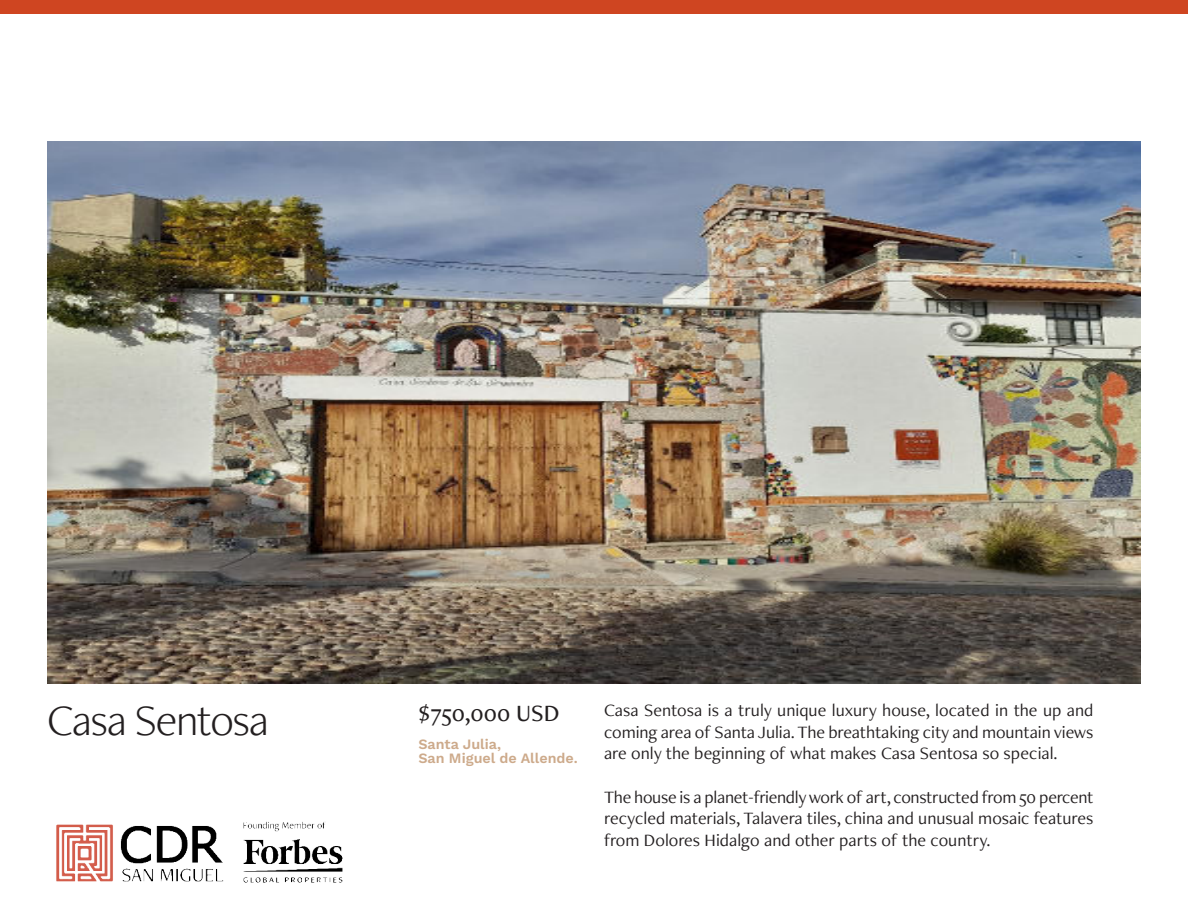
<style>
.page{position:relative;width:1188px;height:918px;background:#fff}
.page>*{position:absolute;margin:0;border:0;box-sizing:border-box;transform-origin:0 0}
.t1{font:300 45px "Freight Neo Pro";letter-spacing:-.03em;color:#231f20}
.t2{font:500 24.3px "Freight Neo Pro";color:#231f20}
.t3{font:18px/21.6px "Freight Neo Pro";color:#231f20;text-align:justify}
.t4{font:600 14.25px/13.5px "Work Sans";color:#cdaa8b}
</style>
<div class="page">
<img style="left:47px;top:141px;width:1094px;height:542px">
<div style="left:0;top:0;width:1188px;height:13px;background:#cf4521"></div>
<img style="left:56px;top:821px;width:287px;height:62px">
<h1 class="t1" style="left:47px;top:694px;width:223px">Casa Sentosa</h1>
<h2 class="t2" style="left:418px;top:704px;width:142px">$750,000 USD</h2>
<p class="t4" style="left:418px;top:739px;width:161px">Santa Julia,<br>San Miguel de Allende.</p>
<p class="t3" style="left:604px;top:702px;width:491px">Casa Sentosa is a truly unique luxury house, located in the up and coming area of Santa Julia. The breathtaking city and mountain views are only the beginning of what makes Casa Sentosa so special.</p>
<p class="t3" style="left:604px;top:788px;width:491px">The house is a planet-friendly work of art, constructed from 50 percent recycled materials, Talavera tiles, china and unusual mosaic features from Dolores Hidalgo and other parts of the country.</p>
</div>
